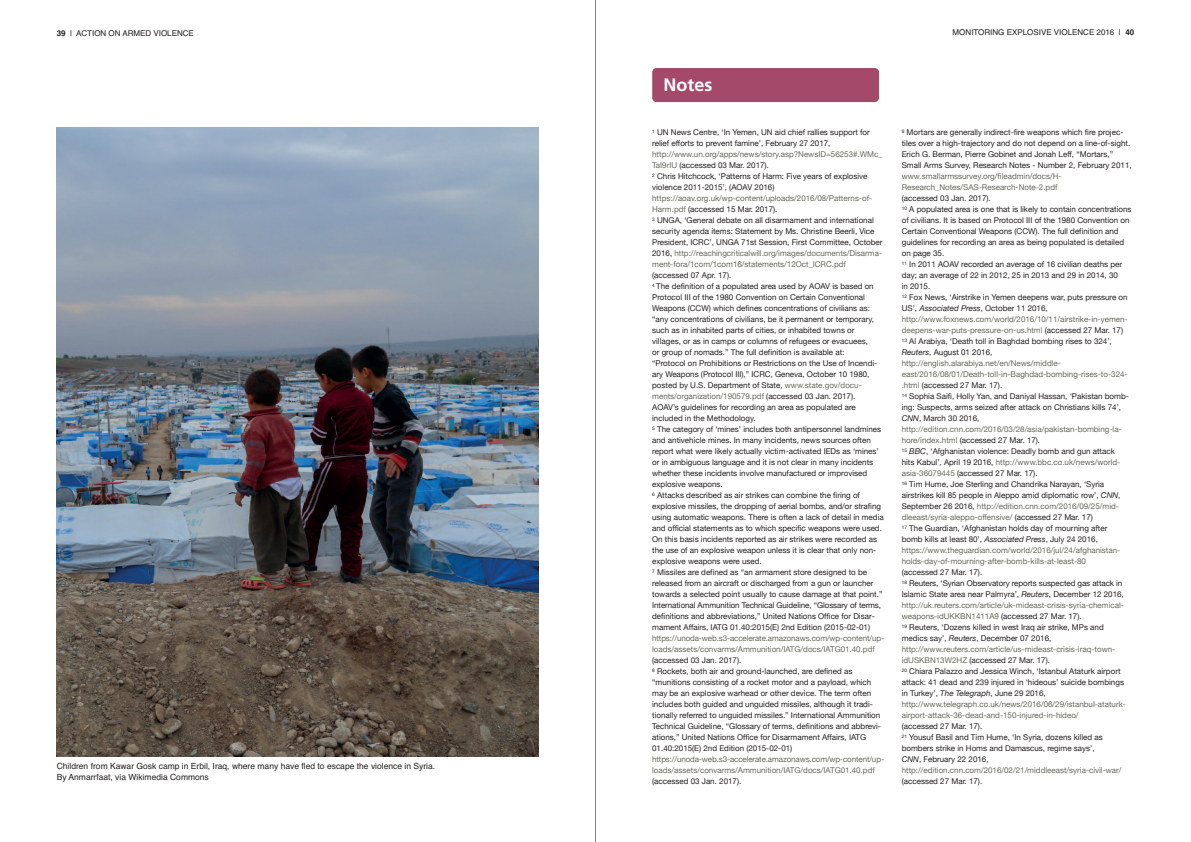
<style>
.page{position:relative;width:1191px;height:842px;background:#fff}
.page>*{position:absolute;margin:0;border:0;box-sizing:border-box;transform-origin:0 0}
.t1{font:700 18px "Frutiger";color:#fff}
.t2{font:8.5px/11px "Helvetica";color:#231f20}
.t3{font:8px/11px "Helvetica Neue";color:#231f20}
.t4{font:8px/11px "Helvetica Neue";color:#67695a}
.t5{font:8px "Helvetica";color:#231f20}
.s1{font-weight:700}
.s2{color:#67695a}
.s3{font-style:italic}
</style>
<div class="page">
<div style="left:652px;top:68px;width:227px;height:34px;background:#a5496a;border-radius:4px"></div>
<hr style="left:595px;top:0;width:1px;height:842px;background:#808285">
<img style="left:57px;top:128px;width:482px;height:628px">
<p class="t5" style="left:57px;top:29px;width:139px"><span class="s1">39</span> | ACTION ON ARMED VIOLENCE</p>
<p class="t5" style="left:952px;top:27px;width:183px">MONITORING EXPLOSIVE VIOLENCE 2016 | <span class="s1">40</span></p>
<p class="t2" style="left:57px;top:761px;width:380px">Children from Kawar Gosk camp in Erbil, Iraq, where many have fled to escape the violence in Syria.<br>By Anmarrfaat, via Wikimedia Commons</p>
<h1 class="t1" style="left:663px;top:77px;width:50px">Notes</h1>
<p class="t3" style="left:652px;top:127px;width:219px"><sup>1</sup> UN News Centre, ‘In Yemen, UN aid chief rallies support for relief efforts to prevent famine’, February 27 2017,</p>
<p class="t3" style="left:652px;top:149px;width:232px"><span class="s2">http://www.un.org/apps/news/story.asp?NewsID=56253#.WMc_ TaI9rIU</span> (accessed 03 Mar. 2017).<br><sup>2</sup> Chris Hitchcock, ‘Patterns of Harm: Five years of explosive violence 2011-2015’, (AOAV 2016)</p>
<p class="t3" style="left:652px;top:193px;width:232px"><span class="s2">https://aoav.org.uk/wp-content/uploads/2016/08/Patterns-of-Harm.pdf</span> (accessed 15 Mar. 2017).<br><sup>3</sup> UNGA, ‘General debate on all disarmament and international security agenda items: Statement by Ms. Christine Beerli, Vice President, ICRC’, UNGA 71st Session, First Committee, October 2016, <span class="s2">http://reachingcriticalwill.org/images/documents/Disarma&shy;ment-fora/1com/1com16/statements/12Oct_ICRC.pdf</span></p>
<p class="t3" style="left:652px;top:270px;width:233px">(accessed 07 Apr. 17).<br><sup>4</sup> The definition of a populated area used by AOAV is based on Protocol III of the 1980 Convention on Certain Conventional Weapons (CCW) which defines concentrations of civilians as: “any concentrations of civilians, be it permanent or temporary, such as in inhabited parts of cities, or inhabited towns or villages, or as in camps or columns of refugees or evacuees,<br>or group of nomads.” The full definition is available at:<br>“Protocol on Prohibitions or Restrictions on the Use of Incendi&shy;ary Weapons (Protocol III),” ICRC, Geneva, October 10 1980, posted by U.S. Department of State, <span class="s2">www.state.gov/docu&shy;ments/organization/190579.pdf</span> (accessed 03 Jan. 2017).<br>AOAV’s guidelines for recording an area as populated are included in the Methodology.<br><sup>5</sup> The category of ‘mines’ includes both antipersonnel landmines and antivehicle mines. In many incidents, news sources often report what were likely actually victim-activated IEDs as ‘mines’ or in ambiguous language and it is not clear in many incidents whether these incidents involve manufactured or improvised explosive weapons.<br><sup>6</sup> Attacks described as air strikes can combine the firing of explosive missiles, the dropping of aerial bombs, and/or strafing using automatic weapons. There is often a lack of detail in media and official statements as to which specific weapons were used.<br>On this basis incidents reported as air strikes were recorded as the use of an explosive weapon unless it is clear that only non&shy;explosive weapons were used.<br><sup>7</sup> Missiles are defined as “an armament store designed to be released from an aircraft or discharged from a gun or launcher towards a selected point usually to cause damage at that point.” International Ammunition Technical Guideline, “Glossary of terms, definitions and abbreviations,” United Nations Office for Disar&shy;mament Affairs, IATG 01.40:2015(E) 2nd Edition (2015-02-01)</p>
<p class="t4" style="left:652px;top:633px;width:234px">https://unoda-web.s3-accelerate.amazonaws.com/wp-content/up&shy;loads/assets/convarms/Ammunition/IATG/docs/IATG01.40.pdf</p>
<p class="t3" style="left:652px;top:655px;width:230px">(accessed 03 Jan. 2017).<br><sup>8</sup> Rockets, both air and ground-launched, are defined as “munitions consisting of a rocket motor and a payload, which may be an explosive warhead or other device. The term often includes both guided and unguided missiles, although it tradi&shy;tionally referred to unguided missiles.” International Ammunition Technical Guideline, “Glossary of terms, definitions and abbrevi&shy;ations,” United Nations Office for Disarmament Affairs, IATG 01.40:2015(E) 2nd Edition (2015-02-01)</p>
<p class="t4" style="left:652px;top:754px;width:233px">https://unoda-web.s3-accelerate.amazonaws.com/wp-content/up&shy;loads/assets/convarms/Ammunition/IATG/docs/IATG01.40.pdf</p>
<p class="t3" style="left:652px;top:776px;width:91px">(accessed 03 Jan. 2017).</p>
<p class="t3" style="left:901px;top:127px;width:231px"><sup>9</sup> Mortars are generally indirect-fire weapons which fire projec&shy;tiles over a high-trajectory and do not depend on a line-of-sight.<br>Erich G. Berman, Pierre Gobinet and Jonah Leff, “Mortars,” Small Arms Survey, Research Notes - Number 2, February 2011,</p>
<p class="t4" style="left:901px;top:171px;width:161px">www.smallarmssurvey.org/fileadmin/docs/H-<br>Research_Notes/SAS-Research-Note-2.pdf</p>
<p class="t3" style="left:901px;top:193px;width:231px">(accessed 03 Jan. 2017).<br><sup>10</sup> A populated area is one that is likely to contain concentrations of civilians. It is based on Protocol III of the 1980 Convention on Certain Conventional Weapons (CCW). The full definition and guidelines for recording an area as being populated is detailed on page 35.<br><sup>11</sup> In 2011 AOAV recorded an average of 16 civilian deaths per day; an average of 22 in 2012, 25 in 2013 and 29 in 2014, 30<br>in 2015.<br><sup>12</sup> Fox News, ‘Airstrike in Yemen deepens war, puts pressure on US’, <span class="s3">Associated Press</span>, October 11 2016, <span class="s2">http://www.foxnews.com/world/2016/10/11/airstrike-in-yemen&shy;deepens-war-puts-pressure-on-us.html</span> (accessed 27 Mar. 17)<br><sup>13</sup> Al Arabiya, ‘Death toll in Baghdad bombing rises to 324’, <span class="s3">Reuters</span>, August 01 2016, <span class="s2">http://english.alarabiya.net/en/News/middle&shy;east/2016/08/01/Death-toll-in-Baghdad-bombing-rises-to-324- .html</span> (accessed 27 Mar. 17).<br><sup>14</sup> Sophia Saifi, Holly Yan, and Daniyal Hassan, ‘Pakistan bomb&shy;ing: Suspects, arms seized after attack on Christians kills 74’, <span class="s3">CNN</span>, March 30 2016, <span class="s2">http://edition.cnn.com/2016/03/28/asia/pakistan-bombing-la&shy;hore/index.html</span> (accessed 27 Mar. 17).<br><sup>15</sup> <span class="s3">BBC</span>, ‘Afghanistan violence: Deadly bomb and gun attack<br>hits Kabul’, April 19 2016, <span class="s2">http://www.bbc.co.uk/news/world&shy;asia-36079445</span> (accessed 27 Mar. 17).<br><sup>16</sup> Tim Hume, Joe Sterling and Chandrika Narayan, ‘Syria airstrikes kill 85 people in Aleppo amid diplomatic row’, <span class="s3">CNN</span>, September 26 2016, <span class="s2">http://edition.cnn.com/2016/09/25/mid&shy;dleeast/syria-aleppo-offensive/</span> (accessed 27 Mar. 17)<br><sup>17</sup> The Guardian, ‘Afghanistan holds day of mourning after<br>bomb kills at least 80’, <span class="s3">Associated Press</span>, July 24 2016, <span class="s2">https://www.theguardian.com/world/2016/jul/24/afghanistan&shy;holds-day-of-mourning-after-bomb-kills-at-least-80</span></p>
<p class="t3" style="left:901px;top:567px;width:226px">(accessed 27 Mar. 17).<br><sup>18</sup> Reuters, ‘Syrian Observatory reports suspected gas attack in Islamic State area near Palmyra’, <span class="s3">Reuters</span>, December 12 2016, <span class="s2">http://uk.reuters.com/article/uk-mideast-crisis-syria-chemical&shy;weapons-idUKKBN1411A9</span> (accessed 27 Mar. 17).<br><sup>19</sup> Reuters, ‘Dozens killed in west Iraq air strike, MPs and medics say’, <span class="s3">Reuters</span>, December 07 2016, <span class="s2">http://www.reuters.com/article/us-mideast-crisis-iraq-town&shy;idUSKBN13W2HZ</span> (accessed 27 Mar. 17).<br><sup>20</sup> Chiara Palazzo and Jessica Winch, ‘Istanbul Ataturk airport attack: 41 dead and 239 injured in ‘hideous’ suicide bombings in Turkey’, <span class="s3">The Telegraph</span>, June 29 2016, <span class="s2">http://www.telegraph.co.uk/news/2016/06/29/istanbul-ataturk&shy;airport-attack-36-dead-and-150-injured-in-hideo/</span></p>
<p class="t3" style="left:901px;top:721px;width:221px">(accessed 27 Mar. 17).<br><sup>21</sup> Yousuf Basil and Tim Hume, ‘In Syria, dozens killed as bombers strike in Homs and Damascus, regime says’,<br><span class="s3">CNN</span>, February 22 2016, <span class="s2">http://edition.cnn.com/2016/02/21/middleeast/syria-civil-war/</span></p>
<p class="t3" style="left:901px;top:776px;width:82px">(accessed 27 Mar. 17).</p>
</div>
